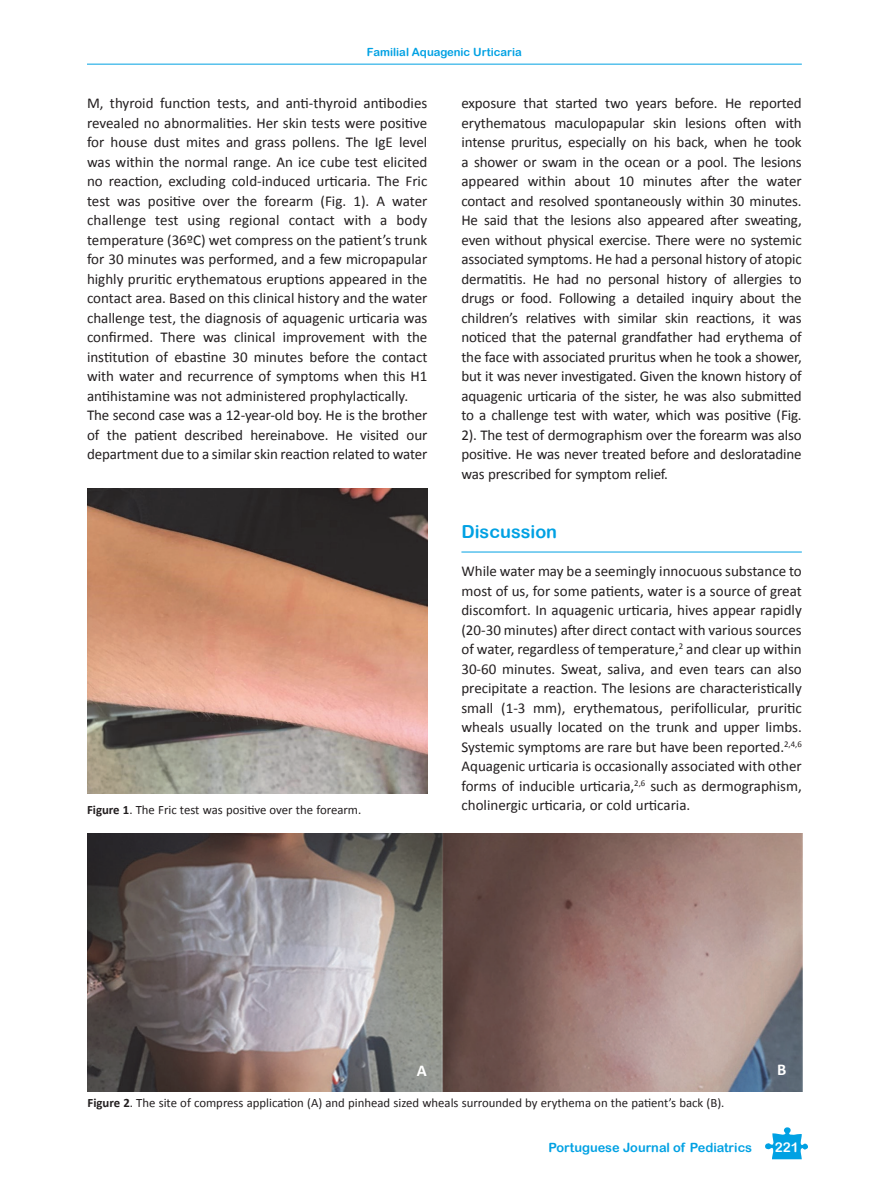
<style>
.page{position:relative;width:887px;height:1192px;background:#fff}
.page>*{position:absolute;margin:0;border:0;box-sizing:border-box;transform-origin:0 0}
.t1{font:18px "Arial Rounded MT Bold";color:#00a1e3}
.t2{font:700 16.5px "Calibri";color:#fff}
.t3{font:15px/19.5px "Calibri";color:#231f20;text-align:justify}
.t4{font:13.5px "Arial Rounded MT Bold";color:#fff}
.t5{font:12.75px "Calibri";color:#231f20}
.t6{font:12.75px "Arial Rounded MT Bold";color:#00a1e3}
.t7{font:11.25px "Arial Rounded MT Bold";color:#00a1e3}
.s1{font-weight:700}
</style>
<div class="page">
<hr style="left:87px;top:64px;width:714px;height:1px;background:#00a1e3">
<svg style="left:765px;top:1127px;width:43px;height:32px"></svg>
<hr style="left:461px;top:552px;width:340px;height:1px;background:#00a1e3">
<img style="left:87px;top:488px;width:340px;height:306px">
<img style="left:87px;top:833px;width:715px;height:258px">
<p class="t7" style="left:367px;top:45px;width:156px">Familial Aquagenic Urticaria</p>
<p class="t3" style="left:87px;top:93px;width:342px;text-align:left">M, thyroid function tests, and anti-thyroid antibodies revealed no abnormalities. Her skin tests were positive for house dust mites and grass pollens. The IgE level was within the normal range. An ice cube test elicited no reaction, excluding cold-induced urticaria. The Fric test was positive over the forearm (Fig. 1). A water challenge test using regional contact with a body temperature (36ºC) wet compress on the patient’s trunk for 30 minutes was performed, and a few micropapular highly pruritic erythematous eruptions appeared in the contact area. Based on this clinical history and the water challenge test, the diagnosis of aquagenic urticaria was confirmed. There was clinical improvement with the institution of ebastine 30 minutes before the contact with water and recurrence of symptoms when this H1 antihistamine was not administered prophylactically.<br>The second case was a 12-year-old boy. He is the brother of the patient described hereinabove. He visited our department due to a similar skin reaction related to water</p>
<p class="t3" style="left:461px;top:93px;width:342px">exposure that started two years before. He reported erythematous maculopapular skin lesions often with intense pruritus, especially on his back, when he took a shower or swam in the ocean or a pool. The lesions appeared within about 10 minutes after the water contact and resolved spontaneously within 30 minutes.<br>He said that the lesions also appeared after sweating, even without physical exercise. There were no systemic associated symptoms. He had a personal history of atopic dermatitis. He had no personal history of allergies to drugs or food. Following a detailed inquiry about the children’s relatives with similar skin reactions, it was noticed that the paternal grandfather had erythema of the face with associated pruritus when he took a shower, but it was never investigated. Given the known history of aquagenic urticaria of the sister, he was also submitted to a challenge test with water, which was positive (Fig.<br>2). The test of dermographism over the forearm was also positive. He was never treated before and desloratadine was prescribed for symptom relief.</p>
<p class="t5" style="left:87px;top:802px;width:276px"><span class="s1">Figure 1</span>. The Fric test was positive over the forearm.</p>
<p class="t1" style="left:461px;top:521px;width:97px">Discussion</p>
<p class="t3" style="left:461px;top:561px;width:342px">While water may be a seemingly innocuous substance to most of us, for some patients, water is a source of great discomfort. In aquagenic urticaria, hives appear rapidly (20-30 minutes) after direct contact with various sources of water, regardless of temperature,<sup>2</sup> and clear up within 30-60 minutes. Sweat, saliva, and even tears can also precipitate a reaction. The lesions are characteristically small (1-3 mm), erythematous, perifollicular, pruritic wheals usually located on the trunk and upper limbs.<br>Systemic symptoms are rare but have been reported.<sup>2,4,6<br></sup>Aquagenic urticaria is occasionally associated with other forms of inducible urticaria,<sup>2,6</sup> such as dermographism, cholinergic urticaria, or cold urticaria.</p>
<p class="t2" style="left:417px;top:1060px;width:11px">A</p>
<p class="t2" style="left:777px;top:1059px;width:11px">B</p>
<p class="t5" style="left:87px;top:1095px;width:638px"><span class="s1">Figure 2</span>. The site of compress application (A) and pinhead sized wheals surrounded by erythema on the patient’s back (B).</p>
<p class="t6" style="left:548px;top:1140px;width:205px">Portuguese Journal of Pediatrics</p>
<p class="t4" style="left:774px;top:1139px;width:26px">221</p>
</div>
